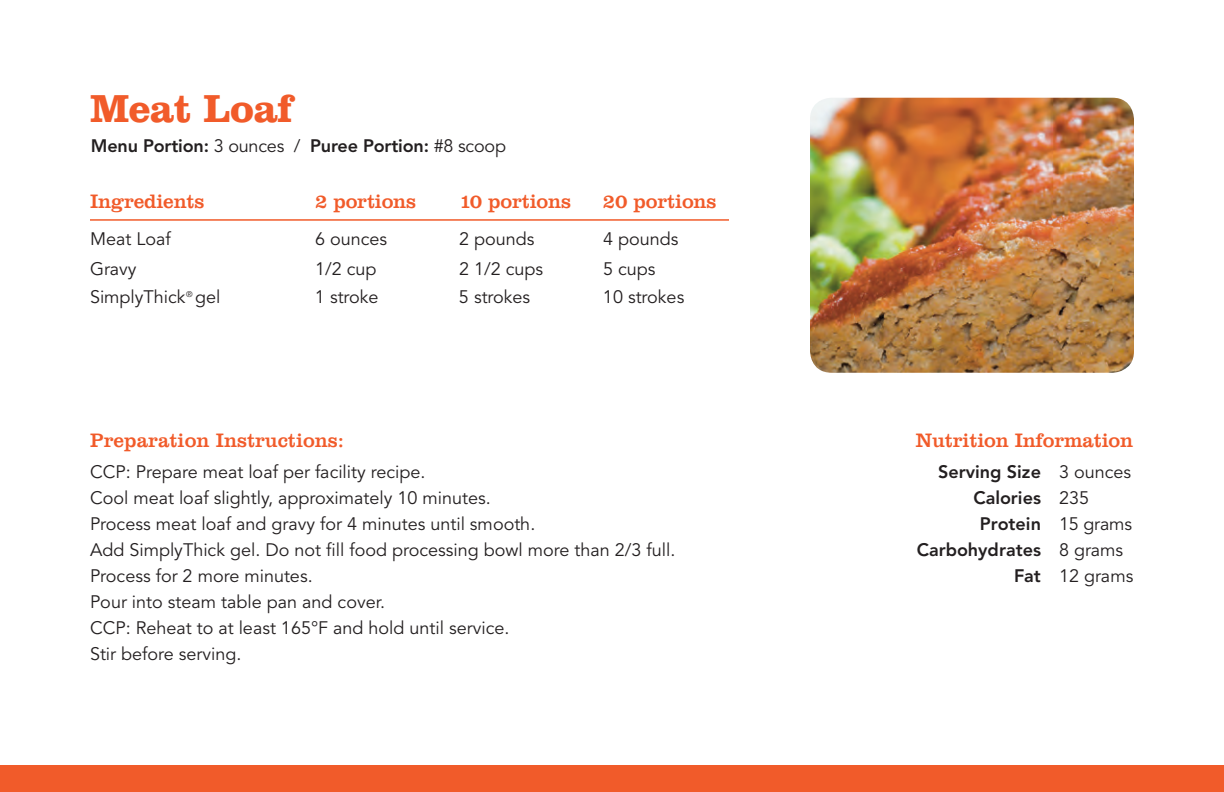
<style>
.page{position:relative;width:1224px;height:792px;background:#fff}
.page>*{position:absolute;margin:0;border:0;box-sizing:border-box;transform-origin:0 0}
.t1{font:700 40px "Clarendon BT";letter-spacing:-.02em;color:#f15b2a}
.t2{font:20px "Clarendon BT";letter-spacing:-.01em;color:#f15b2a}
.t3{font:18px/26px "Avenir";color:#231f20}
.t4{font:800 18px "Avenir";color:#231f20}
.s1{font-weight:400}
.s2{font-weight:800}
</style>
<div class="page">
<div style="left:0;top:765px;width:1224px;height:27px;background:#f15b2a"></div>
<hr style="left:90px;top:219px;width:225px;height:2px;background:#f15b2a">
<hr style="left:315px;top:219px;width:144px;height:2px;background:#f15b2a">
<hr style="left:459px;top:219px;width:144px;height:2px;background:#f15b2a">
<hr style="left:603px;top:219px;width:126px;height:2px;background:#f15b2a">
<img style="left:810px;top:98px;width:324px;height:275px">
<h1 class="t1" style="left:90px;top:84px;width:204px">Meat Loaf</h1>
<p class="t4" style="left:91px;top:135px;width:417px">Menu Portion: <span class="s1">3 ounces /</span> Puree Portion: <span class="s1">#8 scoop</span></p>
<p class="t2" style="left:90px;top:189px;width:116px">Ingredients</p>
<p class="t2" style="left:315px;top:189px;width:103px">2 portions</p>
<p class="t2" style="left:459px;top:189px;width:114px">10 portions</p>
<p class="t2" style="left:603px;top:189px;width:115px">20 portions</p>
<p class="t3" style="left:90px;top:226px;width:82px">Meat Loaf</p>
<p class="t3" style="left:315px;top:226px;width:74px">6 ounces</p>
<p class="t3" style="left:459px;top:226px;width:77px">2 pounds</p>
<p class="t3" style="left:603px;top:226px;width:77px">4 pounds</p>
<p class="t3" style="left:90px;top:256px;width:48px">Gravy</p>
<p class="t3" style="left:315px;top:256px;width:63px">1/2 cup</p>
<p class="t3" style="left:459px;top:256px;width:86px">2 1/2 cups</p>
<p class="t3" style="left:603px;top:256px;width:54px">5 cups</p>
<p class="t3" style="left:90px;top:285px;width:132px">SimplyThick<sup>®</sup> gel</p>
<p class="t3" style="left:315px;top:285px;width:65px">1 stroke</p>
<p class="t3" style="left:459px;top:285px;width:73px">5 strokes</p>
<p class="t3" style="left:603px;top:285px;width:83px">10 strokes</p>
<p class="t2" style="left:90px;top:428px;width:256px">Preparation Instructions:</p>
<p class="t3" style="left:90px;top:459px;width:587px">CCP: Prepare meat loaf per facility recipe.<br>Cool meat loaf slightly, approximately 10 minutes.<br>Process meat loaf and gravy for 4 minutes until smooth.<br>Add SimplyThick gel. Do not fill food processing bowl more than 2/3 full.<br>Process for 2 more minutes.<br>Pour into steam table pan and cover.<br>CCP: Reheat to at least 165°F and hold until service.<br>Stir before serving.</p>
<p class="t2" style="left:916px;top:428px;width:219px">Nutrition Information</p>
<p class="t4" style="left:938px;top:461px;width:194px">Serving Size <span class="s1">3 ounces</span></p>
<p class="t4" style="left:973px;top:487px;width:117px">Calories <span class="s1">235</span></p>
<p class="t4" style="left:980px;top:513px;width:154px">Protein <span class="s1">15 grams</span></p>
<p class="t4" style="left:917px;top:539px;width:208px">Carbohydrates <span class="s1">8 grams</span></p>
<p class="t3" style="left:1014px;top:563px;width:121px"><span class="s2">Fat</span> 12 grams</p>
</div>
